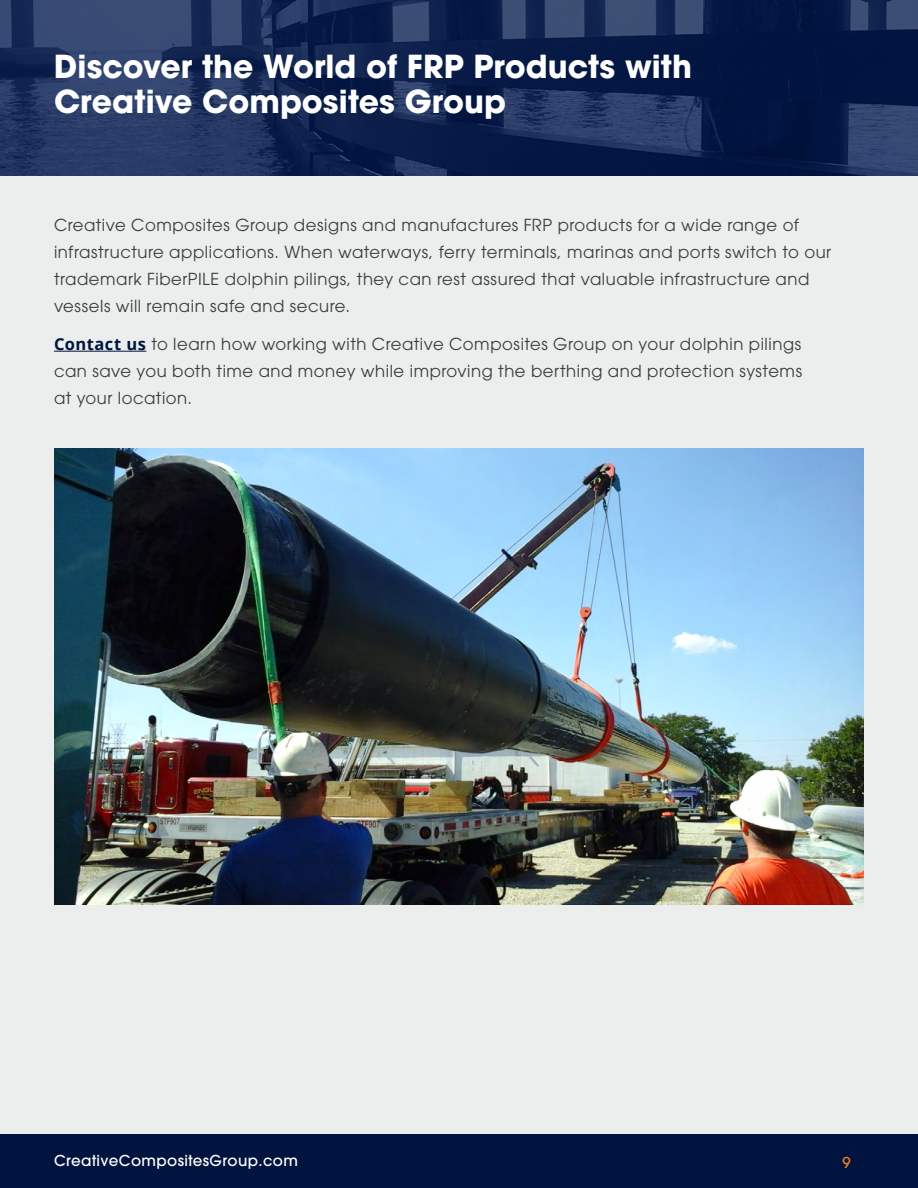
<style>
.page{position:relative;width:918px;height:1188px;background:#fff}
.page>*{position:absolute;margin:0;border:0;box-sizing:border-box;transform-origin:0 0}
.t1{font:700 31.5px/34.5px "ITC Avant Garde Pro";color:#fff}
.body{font:16.5px/27px "ITC Avant Garde Pro";letter-spacing:.035em;color:#3a3d3d}
.t2{font:500 15px "ITC Avant Garde Pro";letter-spacing:.025em;color:#fff}
.t3{font:500 15px "ITC Avant Garde Pro";color:#f47920}
.s1{font-family:"Open Sans";font-weight:700;color:#00143f}
</style>
<div class="page">
<div style="left:0;top:1134px;width:918px;height:54px;background:#00143f"></div>
<img style="left:0;top:0;width:918px;height:176px">
<div style="left:0;top:176px;width:918px;height:958px;background:#eceded"></div>
<hr style="left:54px;top:351px;width:92px;height:1px;background:#00143f">
<img style="left:54px;top:449px;width:810px;height:455px">
<p class="t1" style="left:54px;top:49px;width:640px">Discover the World of FRP Products with<br>Creative Composites Group</p>
<p class="body" style="left:54px;top:211px;width:779px">Creative Composites Group designs and manufactures FRP products for a wide range of infrastructure applications. When waterways, ferry terminals, marinas and ports switch to our trademark FiberPILE dolphin pilings, they can rest assured that valuable infrastructure and vessels will remain safe and secure.</p>
<p class="body" style="left:54px;top:330px;width:750px;text-align:justify"><span class="s1">Contact us</span> to learn how working with Creative Composites Group on your dolphin pilings can save you both time and money while improving the berthing and protection systems at your location.</p>
<p class="t2" style="left:54px;top:1151px;width:245px">CreativeCompositesGroup.com</p>
<p class="t3" style="left:842px;top:1153px;width:10px">9</p>
</div>
